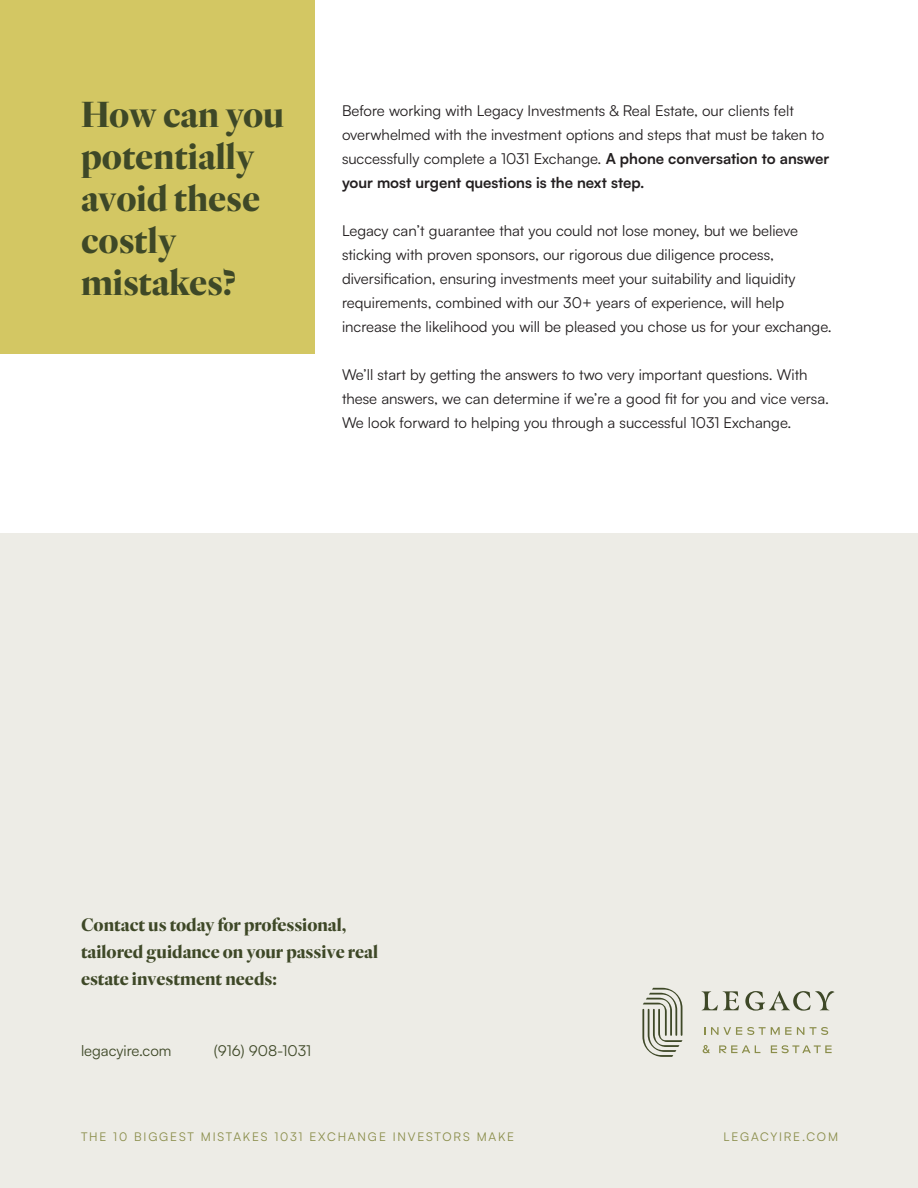
<style>
.page{position:relative;width:918px;height:1188px;background:#fff}
.page>*{position:absolute;margin:0;border:0;box-sizing:border-box;transform-origin:0 0}
.Extra_Large_Headers{font:700 36px/42px "Reiher Headline";color:#3e4827}
.Subheaders{font:700 18px/27px "Reiher Headline";color:#3e4827}
.Body{font:15px/24px "Satoshi";color:#231f20}
.Body-2{font:15px "Satoshi";color:#3e4827}
.t1{font:12px "Satoshi";letter-spacing:.15em;color:#8a8d4a}
.s1{font-weight:700}
</style>
<div class="page">
<div style="left:0;top:0;width:315px;height:354px;background:#d3c763"></div>
<div style="left:0;top:534px;width:918px;height:654px;background:#edece6"></div>
<svg style="left:642px;top:988px;width:41px;height:69px"></svg>
<svg style="left:702px;top:991px;width:37px;height:19px"></svg>
<svg style="left:745px;top:991px;width:89px;height:20px"></svg>
<svg style="left:711px;top:1027px;width:117px;height:8px"></svg>
<svg style="left:703px;top:1045px;width:7px;height:8px"></svg>
<svg style="left:719px;top:1045px;width:41px;height:8px"></svg>
<svg style="left:771px;top:1045px;width:61px;height:8px"></svg>
<p class="Extra_Large_Headers" style="left:81px;top:94px;width:205px">How can you potentially avoid these costly mistakes?</p>
<p class="Body" style="left:342px;top:98px;width:489px">Before working with Legacy Investments &amp; Real Estate, our clients felt overwhelmed with the investment options and steps that must be taken to successfully complete a 1031 Exchange. <span class="s1">A phone conversation to answer your most urgent questions is the next step.</span></p>
<p class="Body" style="left:342px;top:218px;width:491px">Legacy can’t guarantee that you could not lose money, but we believe sticking with proven sponsors, our rigorous due diligence process, diversification, ensuring investments meet your suitability and liquidity requirements, combined with our 30+ years of experience, will help increase the likelihood you will be pleased you chose us for your exchange.</p>
<p class="Body" style="left:342px;top:362px;width:489px">We’ll start by getting the answers to two very important questions. With these answers, we can determine if we’re a good fit for you and vice versa.<br>We look forward to helping you through a successful 1031 Exchange.</p>
<p class="Subheaders" style="left:81px;top:911px;width:299px">Contact us today for professional, tailored guidance on your passive real estate investment needs:</p>
<p class="Body-2" style="left:81px;top:1041px;width:92px">legacyire.com</p>
<p class="Body-2" style="left:214px;top:1041px;width:99px">(916) 908-1031</p>
<p class="t1" style="left:81px;top:1128px;width:435px">THE 10 BIGGEST MISTAKES 1031 EXCHANGE INVESTORS MAKE</p>
<p class="t1" style="left:724px;top:1128px;width:116px">LEGACYIRE.COM</p>
</div>
